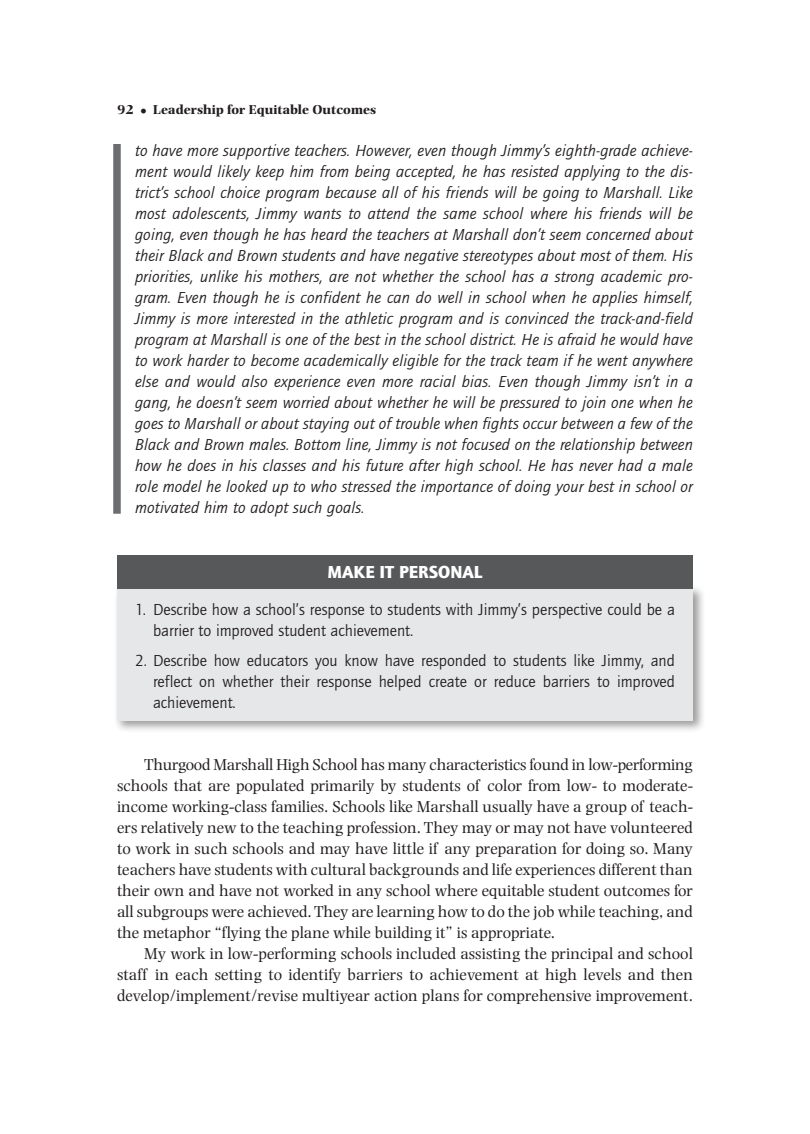
<style>
.page{position:relative;width:810px;height:1134px;background:#fff}
.page>*{position:absolute;margin:0;border:0;box-sizing:border-box;transform-origin:0 0}
.Make-Head{font:900 18px "Quay Sans EF";color:#fff}
.Vignette{font:italic 16.5px/21px "Quay Sans EF";letter-spacing:.01em;color:#231f20;text-align:justify}
.Exit_element_above{font:16.5px/21px "Photina";color:#231f20;text-align:justify}
.Make_Nl{font:16.5px/21px "Quay Sans EF";color:#231f20}
.t1{font:700 13.5px "Photina";color:#231f20}
</style>
<div class="page">
<div style="left:113px;top:585px;width:593px;height:148px;background:#231f20;opacity:.45"></div>
<div style="left:117px;top:588px;width:576px;height:132px;background:#e6e7e9"></div>
<div style="left:117px;top:555px;width:576px;height:33px;background:#57585a"></div>
<div style="left:113px;top:144px;width:8px;height:370px;background:#6c6d70"></div>
<p class="t1" style="left:117px;top:102px;width:261px">92 • Leadership for Equitable Outcomes</p>
<p class="Vignette" style="left:135px;top:141px;width:560px">to have more supportive teachers. However, even though Jimmy’s eighth-grade achieve&shy;ment would likely keep him from being accepted, he has resisted applying to the dis&shy;trict’s school choice program because all of his friends will be going to Marshall. Like most adolescents, Jimmy wants to attend the same school where his friends will be going, even though he has heard the teachers at Marshall don’t seem concerned about their Black and Brown students and have negative stereotypes about most of them. His priorities, unlike his mothers, are not whether the school has a strong academic pro&shy;gram. Even though he is confident he can do well in school when he applies himself, Jimmy is more interested in the athletic program and is convinced the track-and-field program at Marshall is one of the best in the school district. He is afraid he would have to work harder to become academically eligible for the track team if he went anywhere else and would also experience even more racial bias. Even though Jimmy isn’t in a gang, he doesn’t seem worried about whether he will be pressured to join one when he goes to Marshall or about staying out of trouble when fights occur between a few of the Black and Brown males. Bottom line, Jimmy is not focused on the relationship between how he does in his classes and his future after high school. He has never had a male role model he looked up to who stressed the importance of doing your best in school or motivated him to adopt such goals.</p>
<p class="Make-Head" style="left:327px;top:562px;width:157px">MAKE IT PERSONAL</p>
<p class="Make_Nl" style="left:153px;top:600px;width:524px;text-indent:-18px">1. Describe how a school’s response to students with Jimmy’s perspective could be a barrier to improved student achievement.</p>
<p class="Make_Nl" style="left:153px;top:651px;width:524px;text-align:justify;text-indent:-18px">2. Describe how educators you know have responded to students like Jimmy, and reflect on whether their response helped create or reduce barriers to improved achievement.</p>
<p class="Exit_element_above" style="left:117px;top:754px;width:578px;text-indent:27px">Thurgood Marshall High School has many characteristics found in low-performing schools that are populated primarily by students of color from low- to moderate&shy;income working-class families. Schools like Marshall usually have a group of teach&shy;ers relatively new to the teaching profession. They may or may not have volunteered to work in such schools and may have little if any preparation for doing so. Many teachers have students with cultural backgrounds and life experiences different than their own and have not worked in any school where equitable student outcomes for all subgroups were achieved. They are learning how to do the job while teaching, and the metaphor “flying the plane while building it” is appropriate.</p>
<p class="Exit_element_above" style="left:117px;top:943px;width:578px;text-indent:27px">My work in low-performing schools included assisting the principal and school staff in each setting to identify barriers to achievement at high levels and then develop/implement/revise multiyear action plans for comprehensive improvement.</p>
</div>
